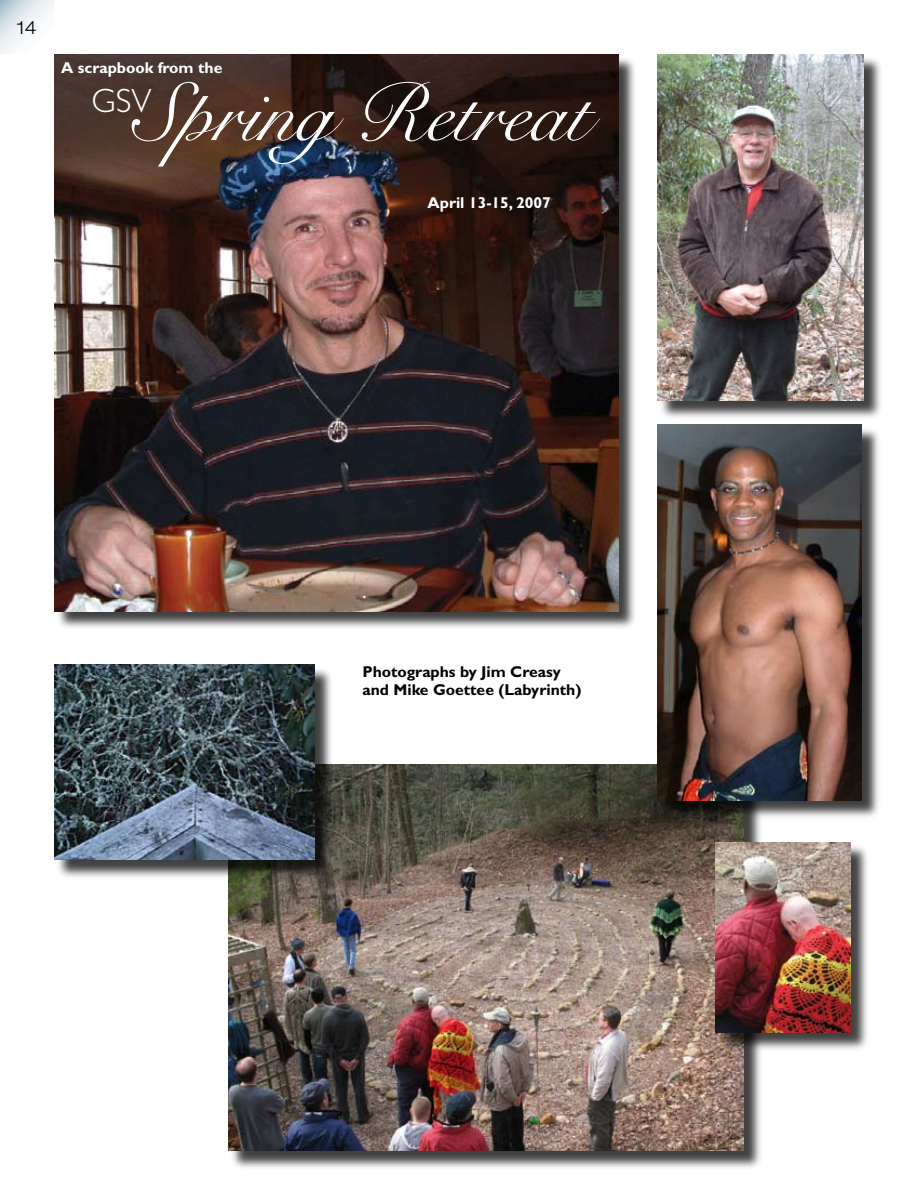
<style>
.page{position:relative;width:918px;height:1188px;background:#fff}
.page>*{position:absolute;margin:0;border:0;box-sizing:border-box;transform-origin:0 0}
.t1{font:81.75px "Snell Roundhand";color:#fff}
.t2{font:300 33.75px "Gill Sans";color:#fff}
.t3{font:300 expanded 18px "Helvetica Neue";color:#000}
.t4{font:700 15.75px/18px "Gill Sans";color:#000}
.t5{font:700 15.75px "Gill Sans";color:#fff}
</style>
<div class="page">
<svg style="left:0;top:0;width:54px;height:54px"></svg>
<div style="left:659px;top:56px;width:225px;height:365px;background:#000;opacity:.75"></div>
<img style="left:657px;top:54px;width:207px;height:347px">
<div style="left:56px;top:56px;width:583px;height:576px;background:#000;opacity:.75"></div>
<img style="left:54px;top:54px;width:564px;height:557px">
<div style="left:230px;top:766px;width:533px;height:405px;background:#000;opacity:.75"></div>
<img style="left:228px;top:764px;width:516px;height:387px">
<div style="left:659px;top:426px;width:222px;height:395px;background:#000;opacity:.75"></div>
<img style="left:657px;top:425px;width:205px;height:376px">
<div style="left:717px;top:844px;width:153px;height:207px;background:#000;opacity:.75"></div>
<img style="left:716px;top:842px;width:134px;height:190px">
<div style="left:56px;top:666px;width:278px;height:214px;background:#000;opacity:.75"></div>
<img style="left:54px;top:665px;width:260px;height:195px">
<p class="t3" style="left:17px;top:17px;width:20px">14</p>
<p class="t5" style="left:61px;top:58px;width:163px">A scrapbook from the</p>
<h2 class="t2" style="left:92px;top:81px;width:62px">GSV</h2>
<h1 class="t1" style="left:134px;top:67px;width:458px">Spring Retreat</h1>
<p class="t5" style="left:428px;top:193px;width:125px">April 13-15, 2007</p>
<p class="t4" style="left:362px;top:663px;width:221px">Photographs by Jim Creasy and Mike Goettee (Labyrinth)</p>
</div>
